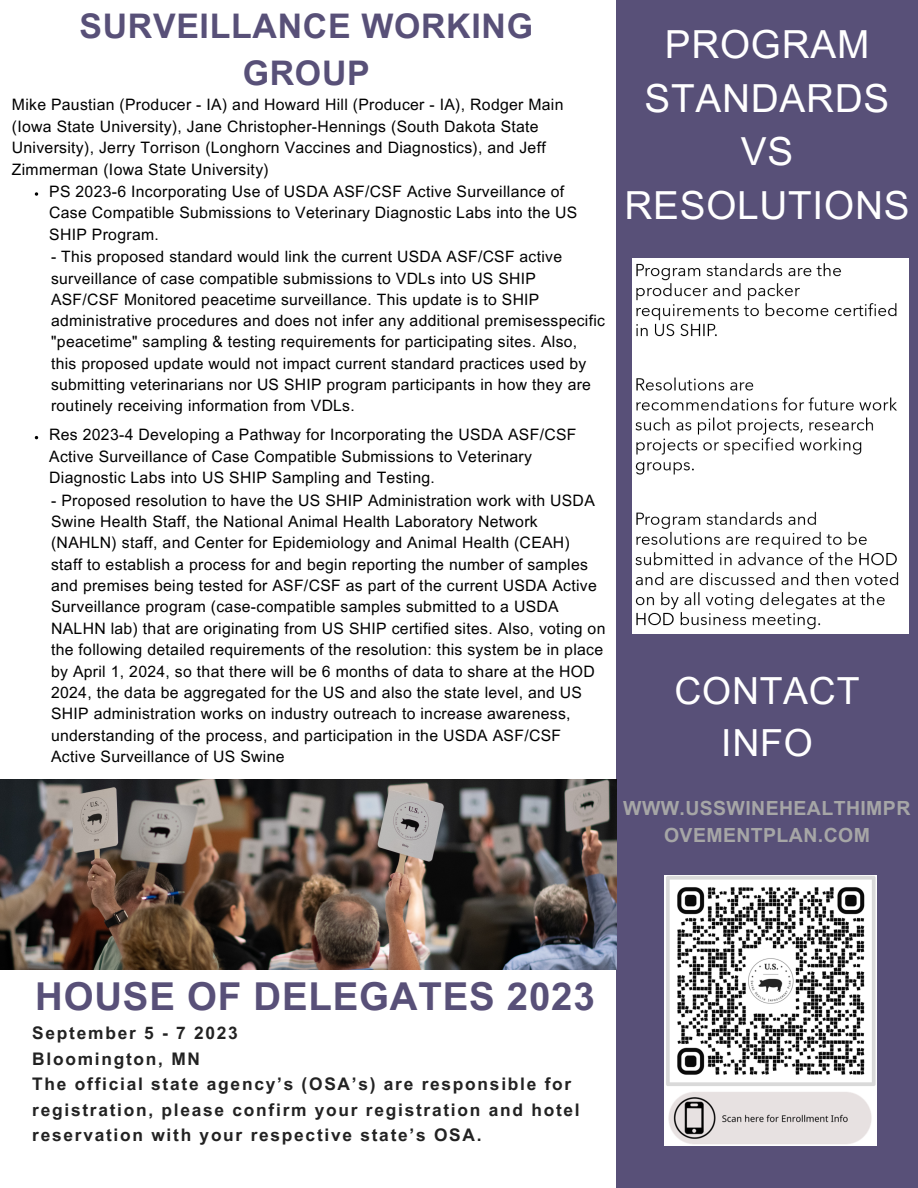
<style>
.page{position:relative;width:918px;height:1188px;background:#fff}
.page>*{position:absolute;margin:0;border:0;box-sizing:border-box;transform-origin:0 0}
.t1{font:38.7px/53.6px "Arial MT Pro";letter-spacing:.02em;color:#fff;text-align:center}
.t2{font:700 38.4px "Arial MT Pro";letter-spacing:.02em;color:#585078}
.t3{font:37.35px/51.8px "Arial MT Pro";letter-spacing:.02em;color:#fff;text-align:center}
.t4{font:700 33.9px/47px "Arial MT Pro";letter-spacing:.02em;color:#585078;text-align:center}
.t5{font:700 19.5px/27px "Arial MT Pro";letter-spacing:.02em;color:#a6a6a6;text-align:center}
.t6{font:700 17.4px/25.5px "Arial MT Pro";letter-spacing:.1em;color:#222}
.t7{font:15.75px/21.3px "Arial MT Pro";letter-spacing:.02em;color:#000}
.t8{font:15.6px/21.3px "Arial MT Pro";letter-spacing:.02em;color:#000}
</style>
<div class="page">
<div style="left:616px;top:0;width:302px;height:1188px;background:#585078"></div>
<img style="left:0;top:780px;width:616px;height:190px">
<img style="left:664px;top:876px;width:213px;height:270px">
<img style="left:633px;top:259px;width:275px;height:374px">
<svg style="left:35px;top:192px;width:3px;height:4px"></svg>
<p class="t4" style="left:79px;top:7px;width:455px">SURVEILLANCE WORKING<br>GROUP</p>
<p class="t7" style="left:12px;top:96px;width:553px">Mike Paustian (Producer - IA) and Howard Hill (Producer - IA), Rodger Main (Iowa State University), Jane Christopher-Hennings (South Dakota State University), Jerry Torrison (Longhorn Vaccines and Diagnostics), and Jeff Zimmerman (Iowa State University)</p>
<p class="t7" style="left:49px;top:183px;width:530px">PS 2023-6 Incorporating Use of USDA ASF/CSF Active Surveillance of<br>Case Compatible Submissions to Veterinary Diagnostic Labs into the US<br>SHIP Program.</p>
<p class="t8" style="left:51px;top:248px;width:555px">- This proposed standard would link the current USDA ASF/CSF active surveillance of case compatible submissions to VDLs into US SHIP ASF/CSF Monitored peacetime surveillance. This update is to SHIP administrative procedures and does not infer any additional premisesspecific "peacetime" sampling &amp; testing requirements for participating sites. Also, this proposed update would not impact current standard practices used by submitting veterinarians nor US SHIP program participants in how they are routinely receiving information from VDLs.</p>
<p class="t7" style="left:49px;top:426px;width:529px">Res 2023-4 Developing a Pathway for Incorporating the USDA ASF/CSF<br>Active Surveillance of Case Compatible Submissions to Veterinary<br>Diagnostic Labs into US SHIP Sampling and Testing.</p>
<p class="t7" style="left:51px;top:491px;width:556px">- Proposed resolution to have the US SHIP Administration work with USDA Swine Health Staff, the National Animal Health Laboratory Network (NAHLN) staff, and Center for Epidemiology and Animal Health (CEAH)<br>staff to establish a process for and begin reporting the number of samples and premises being tested for ASF/CSF as part of the current USDA Active Surveillance program (case-compatible samples submitted to a USDA NALHN lab) that are originating from US SHIP certified sites. Also, voting on the following detailed requirements of the resolution: this system be in place by April 1, 2024, so that there will be 6 months of data to share at the HOD 2024, the data be aggregated for the US and also the state level, and US SHIP administration works on industry outreach to increase awareness, understanding of the process, and participation in the USDA ASF/CSF Active Surveillance of US Swine</p>
<p class="t1" style="left:625px;top:22px;width:287px">PROGRAM<br>STANDARDS<br>VS<br>RESOLUTIONS</p>
<p class="t3" style="left:675px;top:670px;width:186px">CONTACT<br>INFO</p>
<p class="t5" style="left:623px;top:797px;width:289px">WWW.USSWINEHEALTHIMPR<br>OVEMENTPLAN.COM</p>
<p class="t2" style="left:35px;top:982px;width:561px">HOUSE OF DELEGATES 2023</p>
<p class="t6" style="left:32px;top:1022px;width:207px">September 5 - 7 2023</p>
<p class="t6" style="left:32px;top:1048px;width:169px">Bloomington, MN</p>
<p class="t6" style="left:32px;top:1073px;width:549px">The official state agency’s (OSA’s) are responsible for registration, please confirm your registration and hotel reservation with your respective state’s OSA.</p>
</div>
